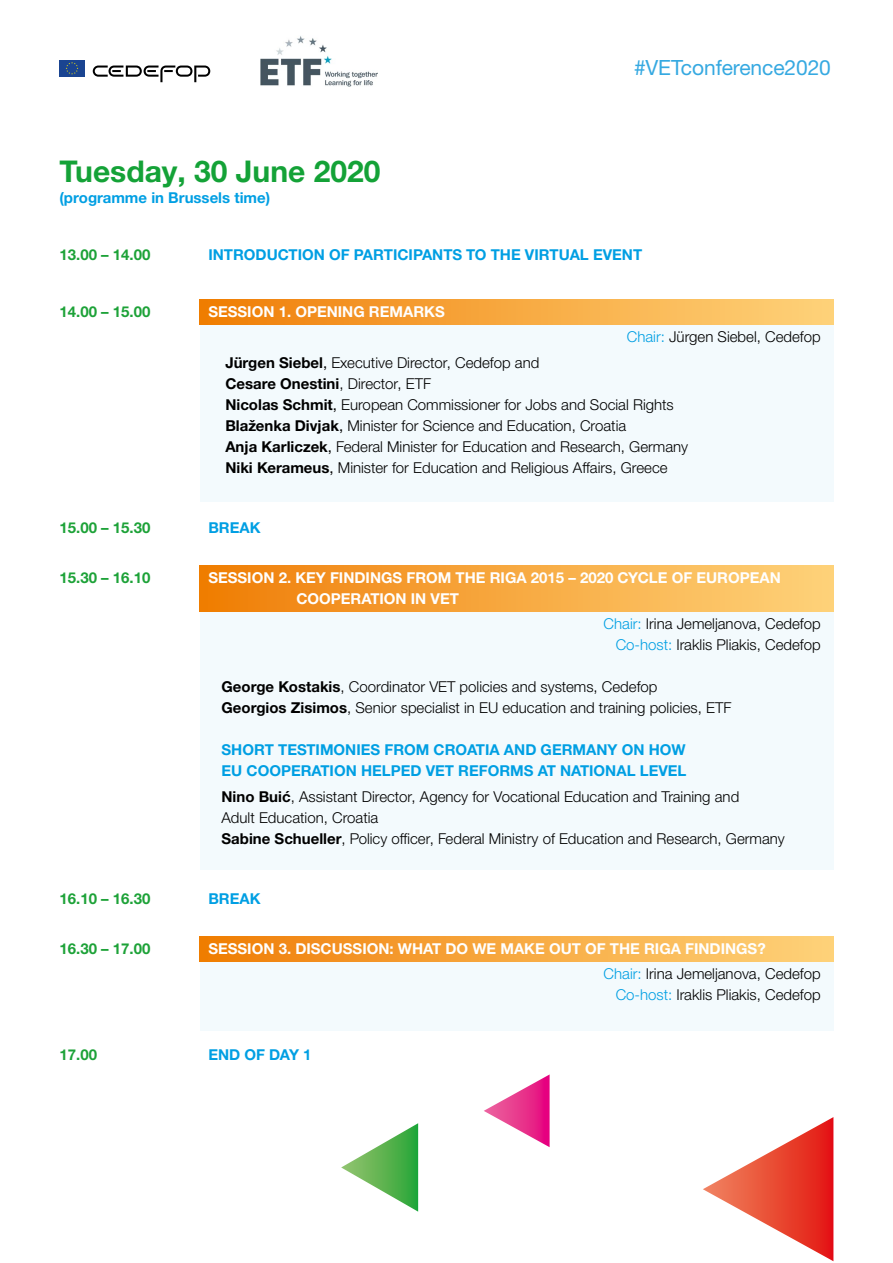
<style>
.page{position:relative;width:893px;height:1263px;background:#fff}
.page>*{position:absolute;margin:0;border:0;box-sizing:border-box;transform-origin:0 0}
.t1{font:700 30px "Helvetica Neue LTW1 G";color:#14a237}
.t2{font:21px "Helvetica Neue LTW1 G";letter-spacing:-.005em;color:#36a9e1}
.t3{font:300 15px/21px "Helvetica Neue LTW1 G";color:#000}
.t4{font:700 15px/21px "Helvetica Neue LTW1 G";color:#fff}
.t5{font:700 15px/21px "Helvetica Neue LTW1 G";color:#009fe3}
.t6{font:700 15px "Helvetica Neue LTW1 G";color:#1da238}
.s1{color:#009fe3}
.s2{font-weight:700}
.s3{font-weight:400}
.s4{font-weight:300;color:#009fe3}
.s5{font-weight:300;color:#000}
</style>
<div class="page">
<div style="left:200px;top:962px;width:633px;height:68px;background:#f3fafd"></div>
<div style="left:200px;top:612px;width:633px;height:258px;background:#f3fafd"></div>
<div style="left:200px;top:325px;width:633px;height:176px;background:#f3fafd"></div>
<div style="left:200px;top:565px;width:633px;height:47px;background:linear-gradient(to right,#f07e06,#fed37b)"></div>
<div style="left:200px;top:299px;width:633px;height:26px;background:linear-gradient(to right,#f07e06,#fed37b)"></div>
<div style="left:200px;top:936px;width:633px;height:26px;background:linear-gradient(to right,#f07e06,#fed37b)"></div>
<div style="left:60px;top:60px;width:25px;height:17px;background:#1a4491"></div>
<svg style="left:66px;top:62px;width:12px;height:13px"></svg>
<svg style="left:93px;top:66px;width:117px;height:16px"></svg>
<svg style="left:703px;top:1117px;width:130px;height:144px"></svg>
<svg style="left:484px;top:1074px;width:66px;height:73px"></svg>
<svg style="left:341px;top:1123px;width:77px;height:89px"></svg>
<img style="left:261px;top:36px;width:116px;height:51px">
<h1 class="t1" style="left:60px;top:153px;width:322px">Tuesday, 30 June 2020</h1>
<p class="t5" style="left:60px;top:187px;width:212px">(programme in Brussels time)</p>
<h2 class="t2" style="left:634px;top:54px;width:198px">#VETconference2020</h2>
<p class="t6" style="left:60px;top:246px;width:92px">13.00 – 14.00</p>
<p class="t5" style="left:208px;top:244px;width:435px">INTRODUCTION OF PARTICIPANTS TO THE VIRTUAL EVENT</p>
<p class="t6" style="left:60px;top:303px;width:92px">14.00 – 15.00</p>
<p class="t4" style="left:208px;top:301px;width:238px">SESSION 1. OPENING REMARKS</p>
<p class="t3" style="left:627px;top:326px;width:195px"><span class="s1">Chair:</span> Jürgen Siebel, Cedefop</p>
<p class="t3" style="left:225px;top:352px;width:464px"><span class="s2">Jürgen Siebel</span><span class="s3">,</span> Executive Director, Cedefop and<br><span class="s2">Cesare Onestini</span>, Director, ETF<br><span class="s2">Nicolas Schmit</span><span class="s3">,</span> European Commissioner for Jobs and Social Rights <span class="s2">Blaženka Divjak</span><span class="s3">,</span> Minister for Science and Education, Croatia<br><span class="s2">Anja Karliczek</span><span class="s3">,</span> Federal Minister for Education and Research, Germany <span class="s2">Niki Kerameus</span><span class="s3">,</span> Minister for Education and Religious Affairs, Greece</p>
<p class="t6" style="left:60px;top:518px;width:92px">15.00 – 15.30</p>
<p class="t5" style="left:208px;top:517px;width:54px">BREAK</p>
<p class="t6" style="left:60px;top:569px;width:92px">15.30 – 16.10</p>
<p class="t4" style="left:296px;top:567px;width:486px;text-indent:-88px">SESSION 2. KEY FINDINGS FROM THE RIGA 2015 – 2020 CYCLE OF EUROPEAN<br>COOPERATION IN VET</p>
<p class="t3" style="left:604px;top:613px;width:219px;text-align:right"><span class="s1">Chair:</span> Irina Jemeljanova, Cedefop<br><span class="s1">Co-host:</span> Iraklis Pliakis, Cedefop</p>
<p class="t3" style="left:222px;top:676px;width:511px"><span class="s2">George Kostakis</span>, Coordinator VET policies and systems, Cedefop<br><span class="s2">Georgios Zisimos</span>, Senior specialist in EU education and training policies, ETF</p>
<p class="t5" style="left:222px;top:739px;width:466px">SHORT TESTIMONIES FROM CROATIA AND GERMANY ON HOW<br>EU COOPERATION HELPED VET REFORMS AT NATIONAL LEVEL</p>
<p class="t3" style="left:222px;top:786px;width:565px"><span class="s2">Nino Buić</span>, Assistant Director, Agency for Vocational Education and Training and<br>Adult Education, Croatia<br><span class="s2">Sabine Schueller</span>, Policy officer, Federal Ministry of Education and Research, Germany</p>
<p class="t6" style="left:60px;top:889px;width:92px">16.10 – 16.30</p>
<p class="t5" style="left:208px;top:888px;width:54px">BREAK</p>
<p class="t6" style="left:60px;top:939px;width:92px">16.30 – 17.00</p>
<p class="t4" style="left:604px;top:936px;width:219px;line-height:25.2px;text-indent:-395px">SESSION 3. DISCUSSION: WHAT DO WE MAKE OUT OF THE RIGA FINDINGS?<br><span class="s4">Chair:</span> <span class="s5">Irina Jemeljanova, Cedefop</span></p>
<p class="t3" style="left:616px;top:984px;width:206px"><span class="s1">Co-host:</span> Iraklis Pliakis, Cedefop</p>
<p class="t6" style="left:60px;top:1046px;width:39px">17.00</p>
<p class="t5" style="left:208px;top:1044px;width:105px">END OF DAY 1</p>
</div>
